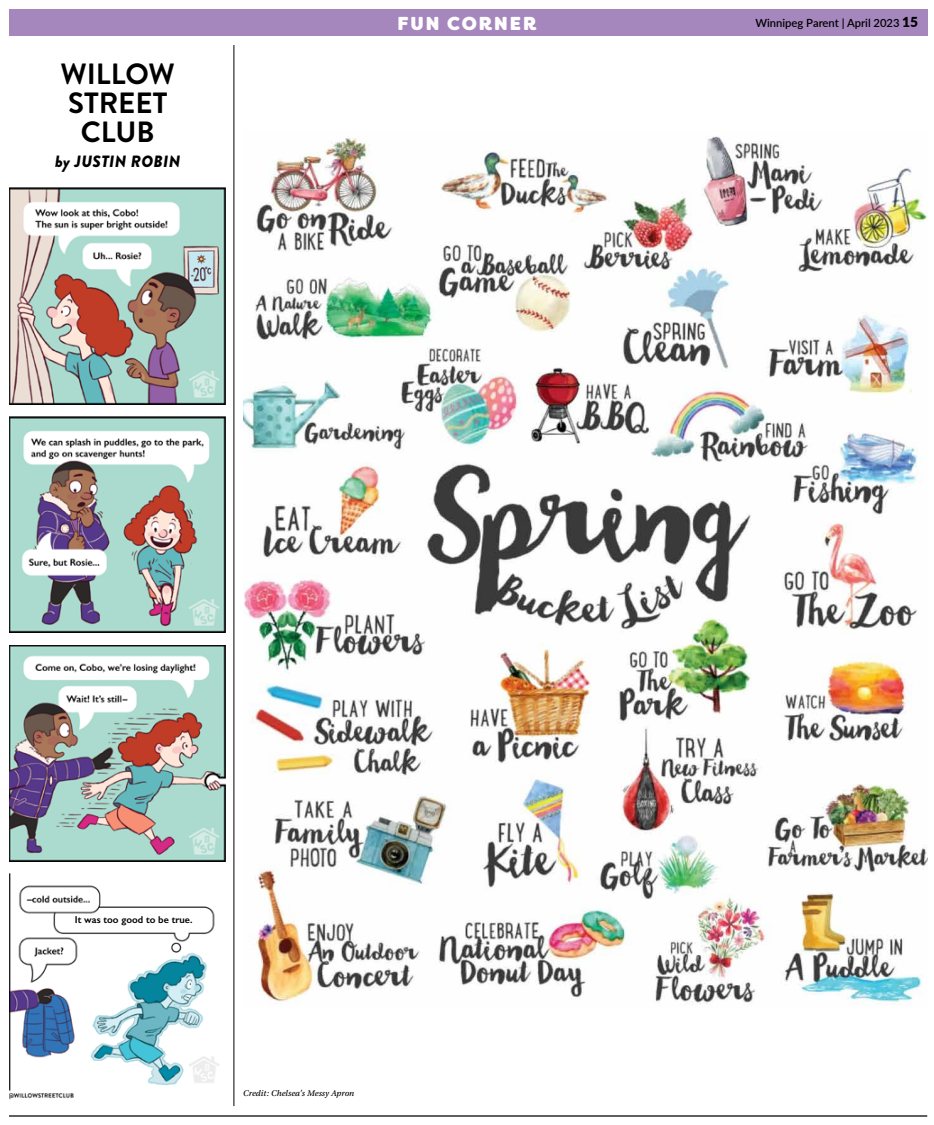
<style>
.page{position:relative;width:934px;height:1125px;background:#fff}
.page>*{position:absolute;margin:0;border:0;box-sizing:border-box;transform-origin:0 0}
.t1{font:700 29.25px/29px "Brandon Grotesque";color:#000;text-align:center}
.t2{font:800 18.75px "Filson Soft";letter-spacing:.1em;color:#fff}
.t3{font:italic 900 16.38px "Brandon Grotesque";letter-spacing:.02em;color:#000}
.t4{font:600 11.25px "Lato";color:#000}
.t5{font:600 10px "Gill Sans";color:#000}
.t6{font:8.75px "Utopia Std Capt It";color:#000}
.s1{font-weight:900;font-size:13.75px}
</style>
<div class="page">
<hr style="left:9px;top:1115px;width:918px;height:2px;background:#000">
<div style="left:9px;top:9px;width:918px;height:27px;background:#a587be"></div>
<hr style="left:234px;top:45px;width:1px;height:1061px;background:#000">
<img style="left:243px;top:136px;width:684px;height:869px">
<img style="left:9px;top:188px;width:216px;height:216px">
<img style="left:9px;top:416px;width:216px;height:217px">
<img style="left:9px;top:645px;width:216px;height:216px">
<img style="left:9px;top:874px;width:210px;height:226px">
<div style="left:65px;top:916px;width:139px;height:13px;background:#fff"></div>
<h1 class="t1" style="left:61px;top:60px;width:116px">WILLOW<br>STREET<br>CLUB</h1>
<h3 class="t3" style="left:55px;top:149px;width:127px">by JUSTIN ROBIN</h3>
<h2 class="t2" style="left:397px;top:11px;width:141px">FUN CORNER</h2>
<p class="t4" style="left:755px;top:15px;width:164px">Winnipeg Parent | April 2023 <span class="s1">15</span></p>
<p class="t5" style="left:75px;top:914px;width:119px">It was too good to be true.</p>
<p class="t6" style="left:243px;top:1089px;width:113px">Credit: Chelsea's Messy Apron</p>
</div>
